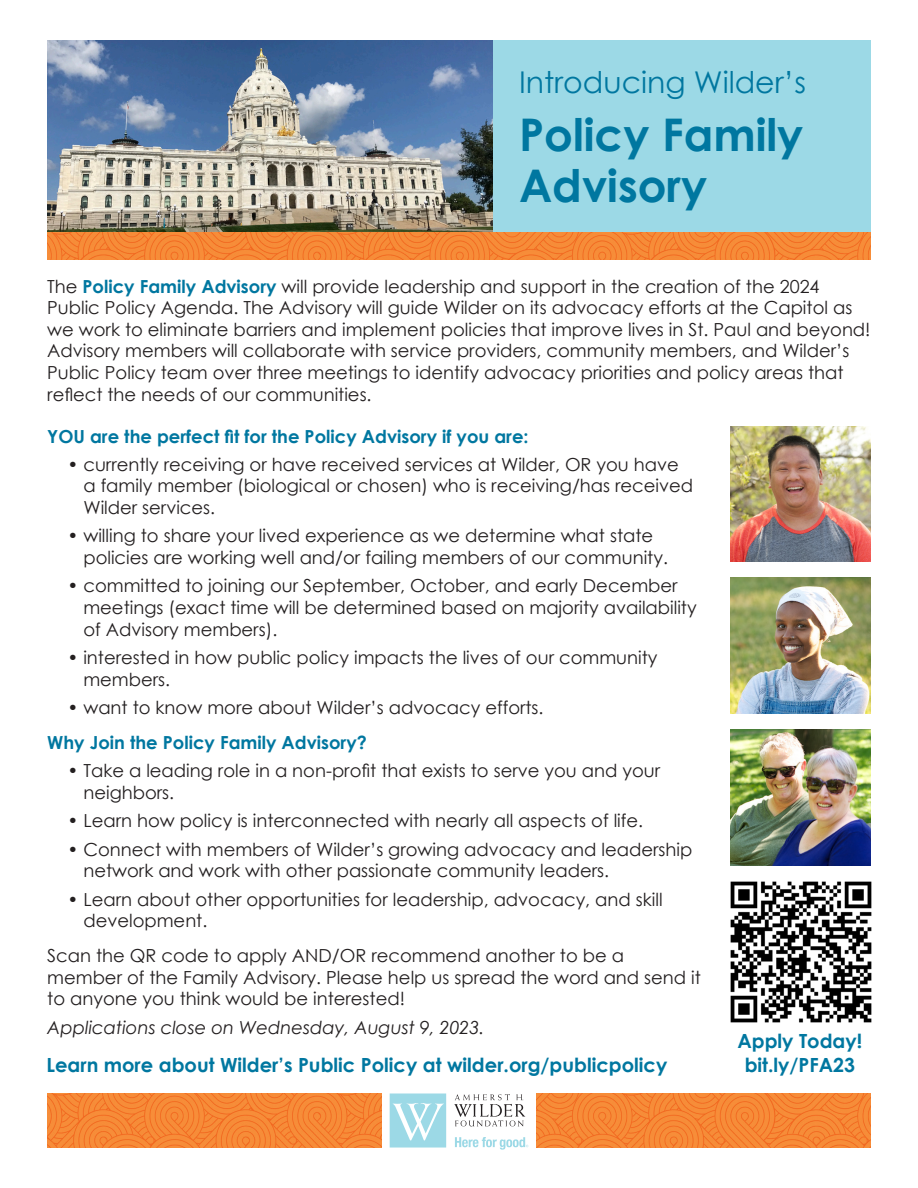
<style>
.page{position:relative;width:918px;height:1188px;background:#fff}
.page>*{position:absolute;margin:0;border:0;box-sizing:border-box;transform-origin:0 0}
.t1{font:700 45px/51px "Century Gothic";color:#0077a0}
.t2{font:30px "Century Gothic";color:#0077a0}
.t3{font:700 19.5px "Century Gothic";color:#0077a0}
.t4{font:18px/21.6px "Century Gothic";color:#231f20}
.t5{font:700 18px "Century Gothic";color:#0077a0}
.t6{font:italic 18px "Century Gothic";color:#231f20}
.s1{font-weight:700;color:#0077a0}
</style>
<div class="page">
<img style="left:47px;top:40px;width:447px;height:192px">
<div style="left:494px;top:40px;width:377px;height:203px;background:#9cd9e6"></div>
<img style="left:47px;top:1094px;width:824px;height:54px">
<div style="left:383px;top:1080px;width:153px;height:81px;background:#fff"></div>
<svg style="left:454px;top:1094px;width:71px;height:32px"></svg>
<svg style="left:390px;top:1094px;width:56px;height:54px;background:#acdfea"></svg>
<svg style="left:455px;top:1137px;width:73px;height:13px"></svg>
<img style="left:730px;top:881px;width:142px;height:142px">
<img style="left:730px;top:426px;width:141px;height:136px">
<img style="left:730px;top:578px;width:141px;height:136px">
<img style="left:730px;top:730px;width:141px;height:136px">
<img style="left:47px;top:232px;width:824px;height:28px">
<p class="t2" style="left:519px;top:61px;width:288px">Introducing Wilder’s</p>
<p class="t1" style="left:519px;top:107px;width:286px">Policy Family<br>Advisory</p>
<p class="t4" style="left:47px;top:275px;width:825px">The <span class="s1">Policy Family Advisory</span> will provide leadership and support in the creation of the 2024<br>Public Policy Agenda. The Advisory will guide Wilder on its advocacy efforts at the Capitol as we work to eliminate barriers and implement policies that improve lives in St. Paul and beyond!<br>Advisory members will collaborate with service providers, community members, and Wilder’s Public Policy team over three meetings to identify advocacy priorities and policy areas that reflect the needs of our communities.</p>
<p class="t5" style="left:47px;top:422px;width:483px">YOU are the perfect fit for the Policy Advisory if you are:</p>
<p class="t4" style="left:83px;top:453px;width:611px;text-indent:-16px">• currently receiving or have received services at Wilder, OR you have a family member (biological or chosen) who is receiving/has received<br>Wilder services.</p>
<p class="t4" style="left:83px;top:525px;width:586px;text-indent:-16px">• willing to share your lived experience as we determine what state policies are working well and/or failing members of our community.</p>
<p class="t4" style="left:83px;top:575px;width:615px;text-indent:-16px">• committed to joining our September, October, and early December meetings (exact time will be determined based on majority availability of Advisory members).</p>
<p class="t4" style="left:83px;top:646px;width:576px;text-indent:-16px">• interested in how public policy impacts the lives of our community members.</p>
<p class="t4" style="left:68px;top:696px;width:478px">• want to know more about Wilder’s advocacy efforts.</p>
<p class="t5" style="left:47px;top:729px;width:321px">Why Join the Policy Family Advisory?</p>
<p class="t4" style="left:83px;top:760px;width:578px;text-indent:-16px">• Take a leading role in a non-profit that exists to serve you and your neighbors.</p>
<p class="t4" style="left:68px;top:810px;width:577px">• Learn how policy is interconnected with nearly all aspects of life.</p>
<p class="t4" style="left:83px;top:838px;width:610px;text-indent:-16px">• Connect with members of Wilder’s growing advocacy and leadership network and work with other passionate community leaders.</p>
<p class="t4" style="left:83px;top:888px;width:581px;text-indent:-16px">• Learn about other opportunities for leadership, advocacy, and skill development.</p>
<p class="t4" style="left:47px;top:945px;width:655px">Scan the QR code to apply AND/OR recommend another to be a member of the Family Advisory. Please help us spread the word and send it to anyone you think would be interested!</p>
<p class="t6" style="left:47px;top:1015px;width:439px">Applications close on Wednesday, August 9, 2023.</p>
<p class="t3" style="left:46px;top:1050px;width:622px">Learn more about Wilder’s Public Policy at wilder.org/publicpolicy</p>
<p class="t3" style="left:737px;top:1026px;width:126px">Apply Today!</p>
<p class="t3" style="left:745px;top:1050px;width:112px">bit.ly/PFA23</p>
</div>
